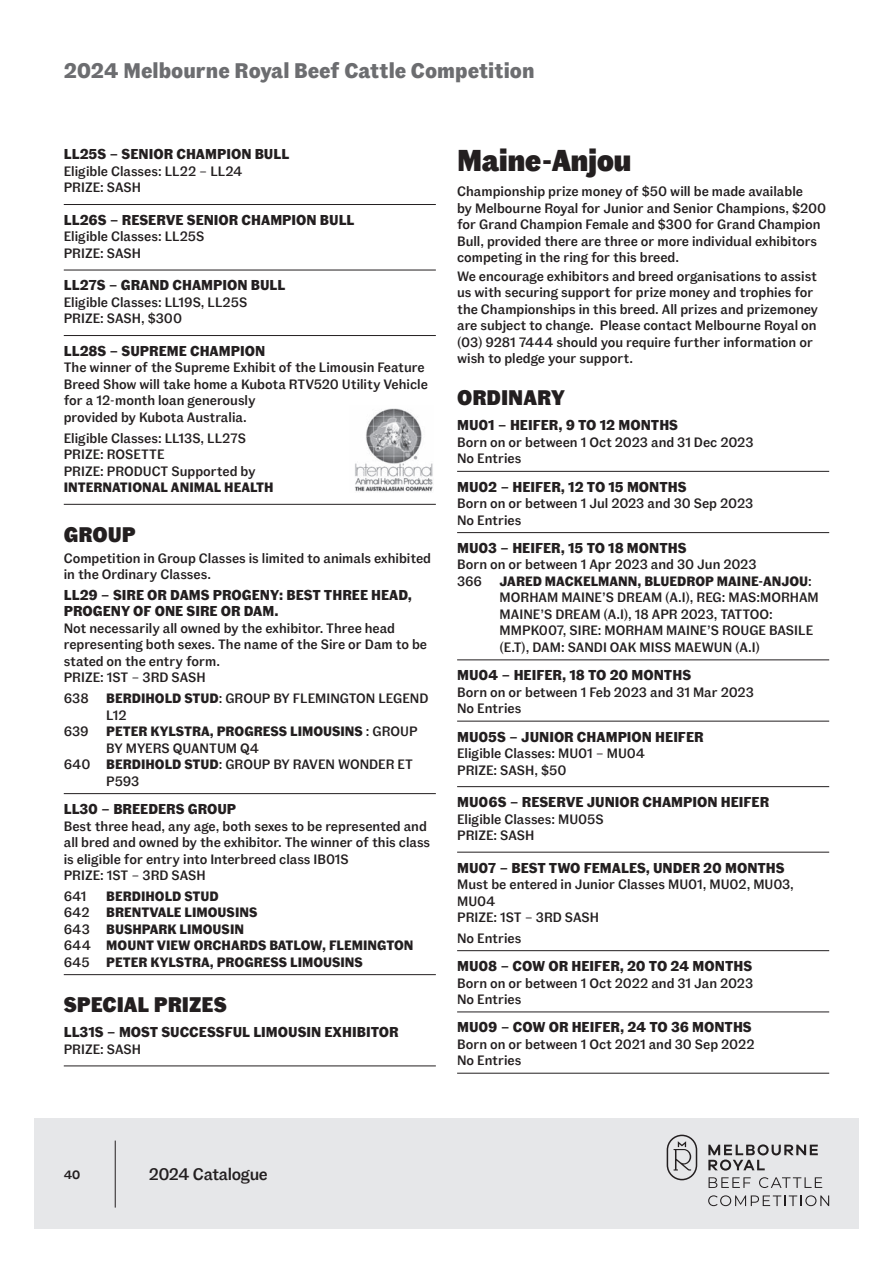
<style>
.page{position:relative;width:893px;height:1263px;background:#fff}
.page>*{position:absolute;margin:0;border:0;box-sizing:border-box;transform-origin:0 0}
.t1{font:900 30px "Fann Grotesque Pro";letter-spacing:-.02em;color:#231f20}
.t2{font:700 21px "Fann Grotesque Pro";color:#6c6d70}
.t3{font:900 21px "Fann Grotesque Pro";color:#231f20}
.t4{font:500 16.65px "Fann Grotesque Pro";letter-spacing:-.02em;color:#231f20}
.t5{font:500 15px "Fann Grotesque Pro";color:#231f20}
.t6{font:700 14.25px/16.5px "Fann Grotesque Pro";color:#231f20}
.t7{font:500 13.5px/16.5px "Fann Grotesque Pro";color:#231f20}
.t8{font:700 13.5px/16.5px "Fann Grotesque Pro";color:#231f20}
.s1{font-weight:700}
.s2{font-weight:500}
</style>
<div class="page">
<div style="left:34px;top:1118px;width:825px;height:111px;background:#e6e7e9"></div>
<hr style="left:115px;top:1140px;width:1px;height:67px;background:#231f20">
<svg style="left:667px;top:1134px;width:30px;height:46px"></svg>
<svg style="left:708px;top:1144px;width:110px;height:26px"></svg>
<svg style="left:709px;top:1177px;width:42px;height:11px"></svg>
<svg style="left:759px;top:1177px;width:63px;height:11px"></svg>
<svg style="left:708px;top:1195px;width:121px;height:11px"></svg>
<hr style="left:64px;top:204px;width:372px;height:1px;background:#231f20">
<hr style="left:64px;top:270px;width:372px;height:1px;background:#231f20">
<hr style="left:64px;top:335px;width:372px;height:1px;background:#231f20">
<hr style="left:64px;top:504px;width:372px;height:1px;background:#231f20">
<hr style="left:64px;top:793px;width:372px;height:1px;background:#231f20">
<hr style="left:64px;top:974px;width:372px;height:1px;background:#231f20">
<hr style="left:64px;top:1065px;width:372px;height:1px;background:#231f20">
<img style="left:355px;top:408px;width:78px;height:84px">
<hr style="left:457px;top:471px;width:372px;height:1px;background:#231f20">
<hr style="left:457px;top:532px;width:372px;height:1px;background:#231f20">
<hr style="left:457px;top:659px;width:372px;height:1px;background:#231f20">
<hr style="left:457px;top:721px;width:372px;height:1px;background:#231f20">
<hr style="left:457px;top:786px;width:372px;height:1px;background:#231f20">
<hr style="left:457px;top:852px;width:372px;height:1px;background:#231f20">
<hr style="left:457px;top:950px;width:372px;height:1px;background:#231f20">
<hr style="left:457px;top:1011px;width:372px;height:1px;background:#231f20">
<hr style="left:457px;top:1073px;width:372px;height:1px;background:#231f20">
<h2 class="t2" style="left:64px;top:59px;width:472px">2024 Melbourne Royal Beef Cattle Competition</h2>
<p class="t6" style="left:64px;top:147px;width:227px">LL25S – SENIOR CHAMPION BULL</p>
<p class="t7" style="left:64px;top:163px;width:180px">Eligible Classes: LL22 – LL24<br>PRIZE: SASH</p>
<p class="t6" style="left:64px;top:212px;width:292px">LL26S – RESERVE SENIOR CHAMPION BULL</p>
<p class="t7" style="left:64px;top:229px;width:142px">Eligible Classes: LL25S<br>PRIZE: SASH</p>
<p class="t6" style="left:64px;top:278px;width:223px">LL27S – GRAND CHAMPION BULL</p>
<p class="t7" style="left:64px;top:294px;width:185px">Eligible Classes: LL19S, LL25S<br>PRIZE: SASH, $300</p>
<p class="t6" style="left:64px;top:343px;width:203px">LL28S – SUPREME CHAMPION</p>
<p class="t7" style="left:64px;top:360px;width:366px">The winner of the Supreme Exhibit of the Limousin Feature Breed Show will take home a Kubota RTV520 Utility Vehicle for a 12-month loan generously<br>provided by Kubota Australia.</p>
<p class="t7" style="left:64px;top:430px;width:193px">Eligible Classes: LL13S, LL27S<br>PRIZE: ROSETTE<br>PRIZE: PRODUCT Supported by</p>
<p class="t8" style="left:64px;top:480px;width:211px">INTERNATIONAL ANIMAL HEALTH</p>
<h2 class="t3" style="left:64px;top:522px;width:73px">GROUP</h2>
<p class="t7" style="left:64px;top:550px;width:369px">Competition in Group Classes is limited to animals exhibited in the Ordinary Classes.</p>
<p class="t6" style="left:64px;top:587px;width:350px">LL29 – SIRE OR DAMS PROGENY: BEST THREE HEAD,<br>PROGENY OF ONE SIRE OR DAM.</p>
<p class="t7" style="left:64px;top:620px;width:365px">Not necessarily all owned by the exhibitor. Three head representing both sexes. The name of the Sire or Dam to be stated on the entry form.<br>PRIZE: 1ST – 3RD SASH</p>
<p class="t7" style="left:64px;top:691px;width:26px">638</p>
<p class="t7" style="left:106px;top:691px;width:324px"><span class="s1">BERDIHOLD STUD</span>: GROUP BY FLEMINGTON LEGEND<br>L12</p>
<p class="t7" style="left:64px;top:724px;width:27px">639</p>
<p class="t8" style="left:106px;top:724px;width:313px">PETER KYLSTRA, PROGRESS LIMOUSINS <span class="s2">: GROUP</span></p>
<p class="t7" style="left:106px;top:740px;width:154px">BY MYERS QUANTUM Q4</p>
<p class="t7" style="left:64px;top:757px;width:351px">640 <span class="s1">BERDIHOLD STUD</span>: GROUP BY RAVEN WONDER ET</p>
<p class="t7" style="left:106px;top:773px;width:34px">P593</p>
<p class="t6" style="left:64px;top:801px;width:174px">LL30 – BREEDERS GROUP</p>
<p class="t7" style="left:64px;top:818px;width:368px">Best three head, any age, both sexes to be represented and all bred and owned by the exhibitor. The winner of this class is eligible for entry into Interbreed class IB01S<br>PRIZE: 1ST – 3RD SASH</p>
<p class="t7" style="left:64px;top:888px;width:24px">641</p>
<p class="t8" style="left:64px;top:888px;width:351px;text-indent:43px">BERDIHOLD STUD<br><span class="s2">642</span> BRENTVALE LIMOUSINS<br><span class="s2">643</span> BUSHPARK LIMOUSIN<br><span class="s2">644</span> MOUNT VIEW ORCHARDS BATLOW, FLEMINGTON<br><span class="s2">645</span> PETER KYLSTRA, PROGRESS LIMOUSINS</p>
<h2 class="t3" style="left:64px;top:992px;width:164px">SPECIAL PRIZES</h2>
<p class="t6" style="left:64px;top:1025px;width:336px">LL31S – MOST SUCCESSFUL LIMOUSIN EXHIBITOR</p>
<p class="t7" style="left:64px;top:1041px;width:79px">PRIZE: SASH</p>
<h1 class="t1" style="left:457px;top:143px;width:176px">Maine-Anjou</h1>
<p class="t7" style="left:457px;top:183px;width:371px">Championship prize money of $50 will be made available<br>by Melbourne Royal for Junior and Senior Champions, $200 for Grand Champion Female and $300 for Grand Champion Bull, provided there are three or more individual exhibitors competing in the ring for this breed.</p>
<p class="t7" style="left:457px;top:268px;width:362px">We encourage exhibitors and breed organisations to assist us with securing support for prize money and trophies for the Championships in this breed. All prizes and prizemoney are subject to change. Please contact Melbourne Royal on (03) 9281 7444 should you require further information or wish to pledge your support.</p>
<h2 class="t3" style="left:457px;top:385px;width:109px">ORDINARY</h2>
<p class="t6" style="left:457px;top:418px;width:223px">MU01 – HEIFER, 9 TO 12 MONTHS</p>
<p class="t7" style="left:457px;top:434px;width:298px">Born on or between 1 Oct 2023 and 31 Dec 2023<br>No Entries</p>
<p class="t6" style="left:457px;top:479px;width:231px">MU02 – HEIFER, 12 TO 15 MONTHS</p>
<p class="t7" style="left:457px;top:496px;width:298px">Born on or between 1 Jul 2023 and 30 Sep 2023<br>No Entries</p>
<p class="t6" style="left:457px;top:540px;width:231px">MU03 – HEIFER, 15 TO 18 MONTHS</p>
<p class="t7" style="left:457px;top:557px;width:301px">Born on or between 1 Apr 2023 and 30 Jun 2023<br>366</p>
<p class="t7" style="left:500px;top:573px;width:321px"><span class="s1">JARED MACKELMANN, BLUEDROP MAINE-ANJOU</span>:<br>MORHAM MAINE’S DREAM (A.I), REG: MAS:MORHAM MAINE’S DREAM (A.I), 18 APR 2023, TATTOO:<br>MMPK007, SIRE: MORHAM MAINE’S ROUGE BASILE (E.T), DAM: SANDI OAK MISS MAEWUN (A.I)</p>
<p class="t6" style="left:457px;top:668px;width:236px">MU04 – HEIFER, 18 TO 20 MONTHS</p>
<p class="t7" style="left:457px;top:684px;width:298px">Born on or between 1 Feb 2023 and 31 Mar 2023<br>No Entries</p>
<p class="t6" style="left:457px;top:729px;width:248px">MU05S – JUNIOR CHAMPION HEIFER</p>
<p class="t7" style="left:457px;top:745px;width:190px">Eligible Classes: MU01 – MU04<br>PRIZE: SASH, $50</p>
<p class="t6" style="left:457px;top:794px;width:314px">MU06S – RESERVE JUNIOR CHAMPION HEIFER</p>
<p class="t7" style="left:457px;top:811px;width:148px">Eligible Classes: MU05S<br>PRIZE: SASH</p>
<p class="t6" style="left:457px;top:860px;width:329px">MU07 – BEST TWO FEMALES, UNDER 20 MONTHS</p>
<p class="t7" style="left:457px;top:876px;width:338px">Must be entered in Junior Classes MU01, MU02, MU03,<br>MU04<br>PRIZE: 1ST – 3RD SASH</p>
<p class="t7" style="left:457px;top:930px;width:66px">No Entries</p>
<p class="t6" style="left:457px;top:958px;width:297px">MU08 – COW OR HEIFER, 20 TO 24 MONTHS</p>
<p class="t7" style="left:457px;top:975px;width:298px">Born on or between 1 Oct 2022 and 31 Jan 2023<br>No Entries</p>
<p class="t6" style="left:457px;top:1020px;width:296px">MU09 – COW OR HEIFER, 24 TO 36 MONTHS</p>
<p class="t7" style="left:457px;top:1036px;width:299px">Born on or between 1 Oct 2021 and 30 Sep 2022<br>No Entries</p>
<p class="t5" style="left:64px;top:1165px;width:18px">40</p>
<p class="t4" style="left:149px;top:1164px;width:121px">2024 Catalogue</p>
</div>
